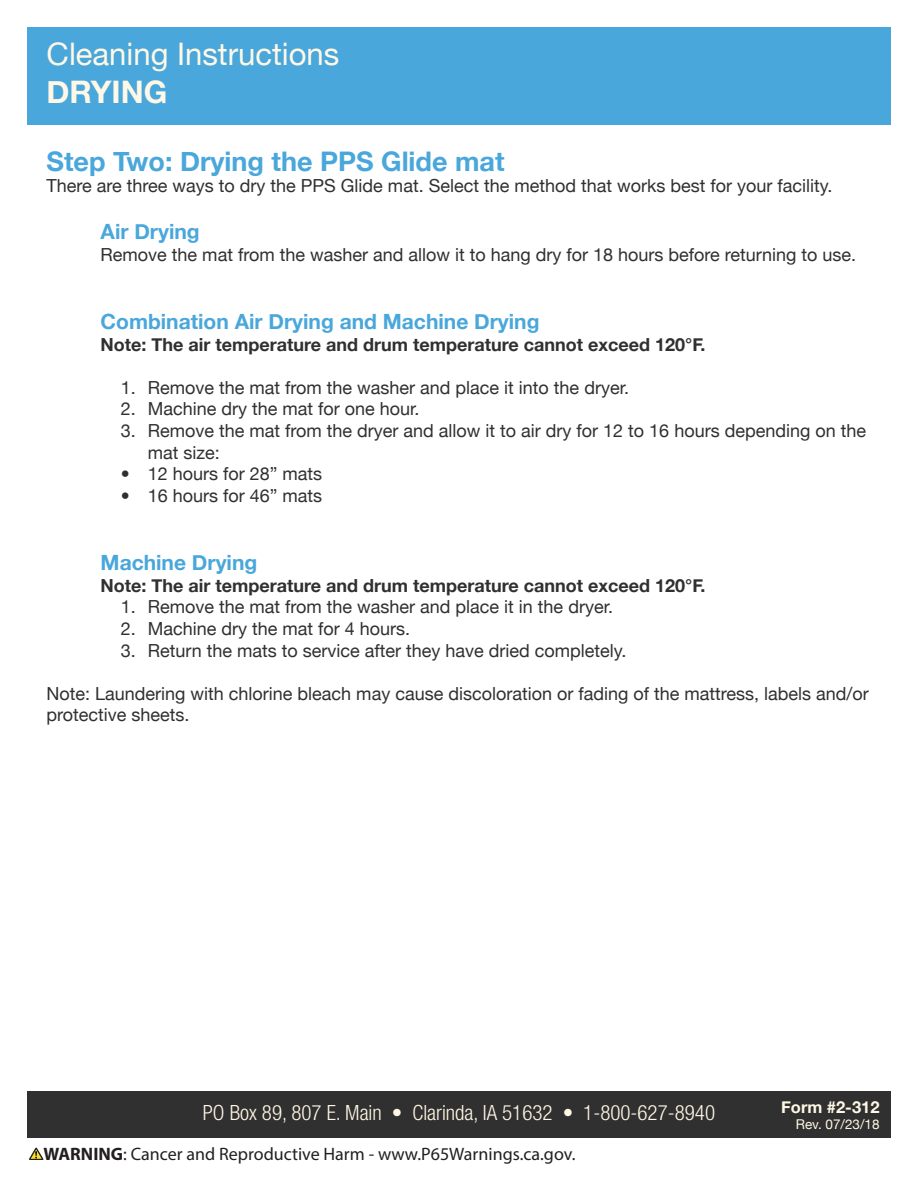
<style>
.page{position:relative;width:918px;height:1188px;background:#fff}
.page>*{position:absolute;margin:0;border:0;box-sizing:border-box;transform-origin:0 0}
.t1{font:31.05px "Helvetica Neue";color:#fff8e6}
.t2{font:700 31.05px "Helvetica Neue";color:#fff8e6}
.t3{font:700 27px "Helvetica Neue";color:#49a7db}
.t4{font:700 21px "Helvetica Neue";color:#49a7db}
.t5{font:300 condensed 21px "Helvetica Neue";color:#fff8e6}
.t6{font:18px/21.6px "Helvetica Neue";color:#303030}
.t7{font:700 18px "Helvetica Neue";color:#303030}
.t8{font:18px "Myriad Pro";color:#231f20}
.t9{font:700 16.5px "Helvetica Neue";color:#fff8e6}
.t10{font:13.5px "Helvetica Neue";color:#fff8e6}
.s1{font-weight:700}
</style>
<div class="page">
<svg style="left:29px;top:1148px;width:15px;height:12px"></svg>
<div style="left:27px;top:1091px;width:864px;height:47px;background:#303030"></div>
<div style="left:27px;top:27px;width:864px;height:98px;background:#49a7db"></div>
<p class="t1" style="left:47px;top:36px;width:294px">Cleaning Instructions</p>
<p class="t2" style="left:47px;top:72px;width:122px">DRYING</p>
<p class="t3" style="left:47px;top:144px;width:459px">Step Two: Drying the PPS Glide mat</p>
<p class="t6" style="left:47px;top:175px;width:787px">There are three ways to dry the PPS Glide mat. Select the method that works best for your facility.</p>
<p class="t4" style="left:101px;top:218px;width:101px">Air Drying</p>
<p class="t6" style="left:101px;top:243px;width:757px">Remove the mat from the washer and allow it to hang dry for 18 hours before returning to use.</p>
<p class="t4" style="left:101px;top:308px;width:440px">Combination Air Drying and Machine Drying</p>
<p class="t7" style="left:101px;top:333px;width:606px">Note: The air temperature and drum temperature cannot exceed 120°F.</p>
<p class="t6" style="left:121px;top:376px;width:510px">1. Remove the mat from the washer and place it into the dryer.</p>
<p class="t6" style="left:121px;top:398px;width:300px">2. Machine dry the mat for one hour.</p>
<p class="t6" style="left:148px;top:419px;width:720px;text-indent:-27px">3. Remove the mat from the dryer and allow it to air dry for 12 to 16 hours depending on the mat size:</p>
<p class="t6" style="left:121px;top:463px;width:203px">• 12 hours for 28” mats</p>
<p class="t6" style="left:121px;top:484px;width:203px">• 16 hours for 46” mats</p>
<p class="t4" style="left:101px;top:550px;width:158px">Machine Drying</p>
<p class="t7" style="left:101px;top:574px;width:606px">Note: The air temperature and drum temperature cannot exceed 120°F.</p>
<p class="t6" style="left:121px;top:596px;width:494px">1. Remove the mat from the washer and place it in the dryer.</p>
<p class="t6" style="left:121px;top:617px;width:291px">2. Machine dry the mat for 4 hours.</p>
<p class="t6" style="left:121px;top:639px;width:507px">3. Return the mats to service after they have dried completely.</p>
<p class="t6" style="left:47px;top:682px;width:824px">Note: Laundering with chlorine bleach may cause discoloration or fading of the mattress, labels and/or protective sheets.</p>
<p class="t5" style="left:203px;top:1101px;width:514px">PO Box 89, 807 E. Main • Clarinda, IA 51632 • 1-800-627-8940</p>
<p class="t9" style="left:781px;top:1097px;width:100px">Form #2-312</p>
<p class="t10" style="left:796px;top:1116px;width:85px">Rev. 07/23/18</p>
<p class="t8" style="left:44px;top:1143px;width:533px"><span class="s1">WARNING</span>: Cancer and Reproductive Harm - www.P65Warnings.ca.gov.</p>
</div>
